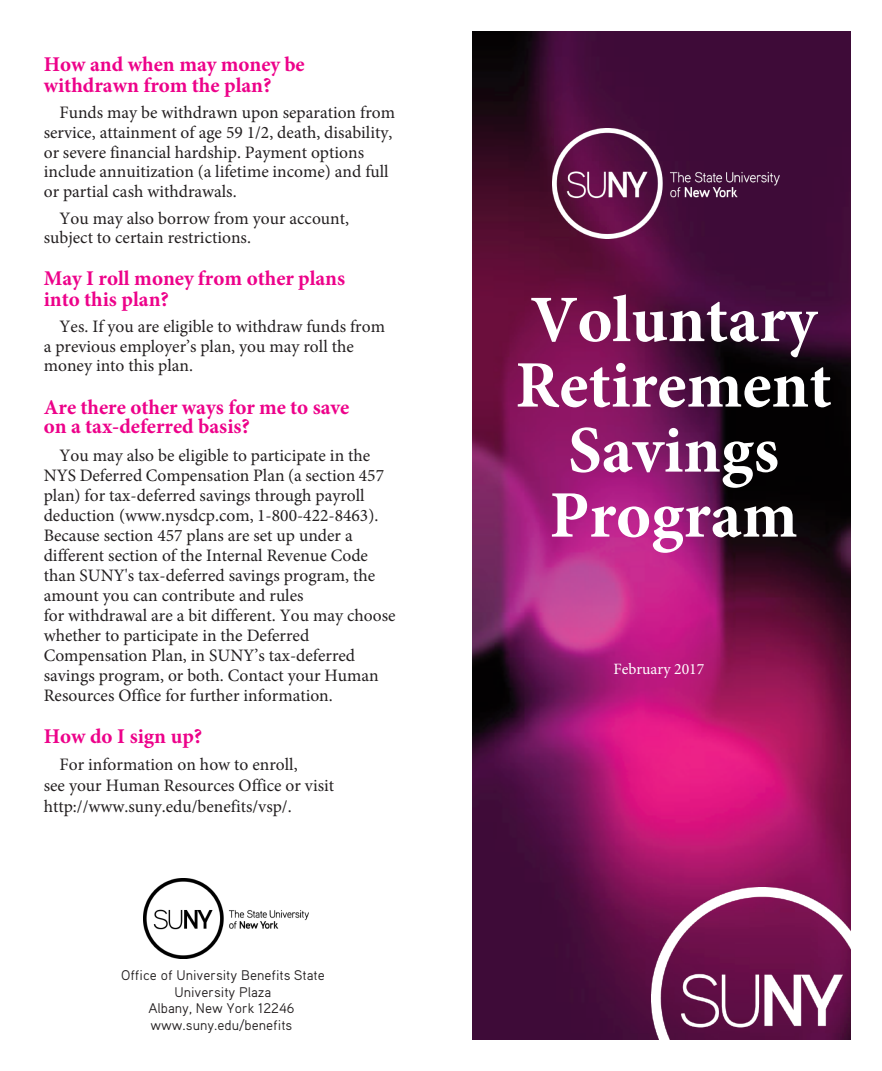
<style>
.page{position:relative;width:882px;height:1071px;background:#fff}
.page>*{position:absolute;margin:0;border:0;box-sizing:border-box;transform-origin:0 0}
.t1{font:700 66.5px/65.1px "Minion Pro";color:#fff;text-align:center}
.t2{font:700 21px/21px "Minion Pro";color:#ed028a}
.t3{font:17.5px/20.1px "Minion Pro";color:#231f20}
.t4{font:15.75px "Minion Pro";color:#fff}
.t5{font:14px/16.6px "Aaux Pro";color:#231f20;text-align:center}
</style>
<div class="page">
<img style="left:144px;top:879px;width:164px;height:80px">
<img style="left:472px;top:32px;width:378px;height:1008px">
<img style="left:552px;top:128px;width:227px;height:110px">
<img style="left:652px;top:887px;width:199px;height:153px">
<p class="t2" style="left:44px;top:53px;width:263px">How and when may money be withdrawn from the plan?</p>
<p class="t3" style="left:44px;top:102px;width:353px;text-indent:16px">Funds may be withdrawn upon separation from service, attainment of age 59 1/2, death, disability, or severe financial hardship. Payment options include annuitization (a lifetime income) and full or partial cash withdrawals.</p>
<p class="t3" style="left:44px;top:208px;width:307px;line-height:19.2px;text-indent:16px">You may also borrow from your account, subject to certain restrictions.</p>
<p class="t2" style="left:44px;top:267px;width:303px">May I roll money from other plans into this plan?</p>
<p class="t3" style="left:44px;top:317px;width:343px;line-height:19.6px;text-indent:16px">Yes. If you are eligible to withdraw funds from a previous employer’s plan, you may roll the money into this plan.</p>
<p class="t2" style="left:44px;top:397px;width:307px;line-height:19.2px">Are there other ways for me to save on a tax-deferred basis?</p>
<p class="t3" style="left:44px;top:445px;width:353px;text-indent:16px">You may also be eligible to participate in the NYS Deferred Compensation Plan (a section 457 plan) for tax-deferred savings through payroll deduction (www.nysdcp.com, 1-800-422-8463).<br>Because section 457 plans are set up under a different section of the Internal Revenue Code than SUNY's tax-deferred savings program, the amount you can contribute and rules<br>for withdrawal are a bit different. You may choose whether to participate in the Deferred Compensation Plan, in SUNY’s tax-deferred savings program, or both. Contact your Human Resources Office for further information.</p>
<p class="t2" style="left:44px;top:726px;width:160px">How do I sign up?</p>
<p class="t3" style="left:44px;top:754px;width:292px;line-height:21px;text-indent:16px">For information on how to enroll,<br>see your Human Resources Office or visit http://www.suny.edu/benefits/vsp/.</p>
<p class="t5" style="left:121px;top:969px;width:205px">Office of University Benefits State<br>University Plaza<br>Albany, New York 12246 www.suny.edu/benefits</p>
<h1 class="t1" style="left:515px;top:286px;width:318px">Voluntary<br>Retirement<br>Savings<br>Program</h1>
<p class="t4" style="left:613px;top:659px;width:93px">February 2017</p>
</div>
